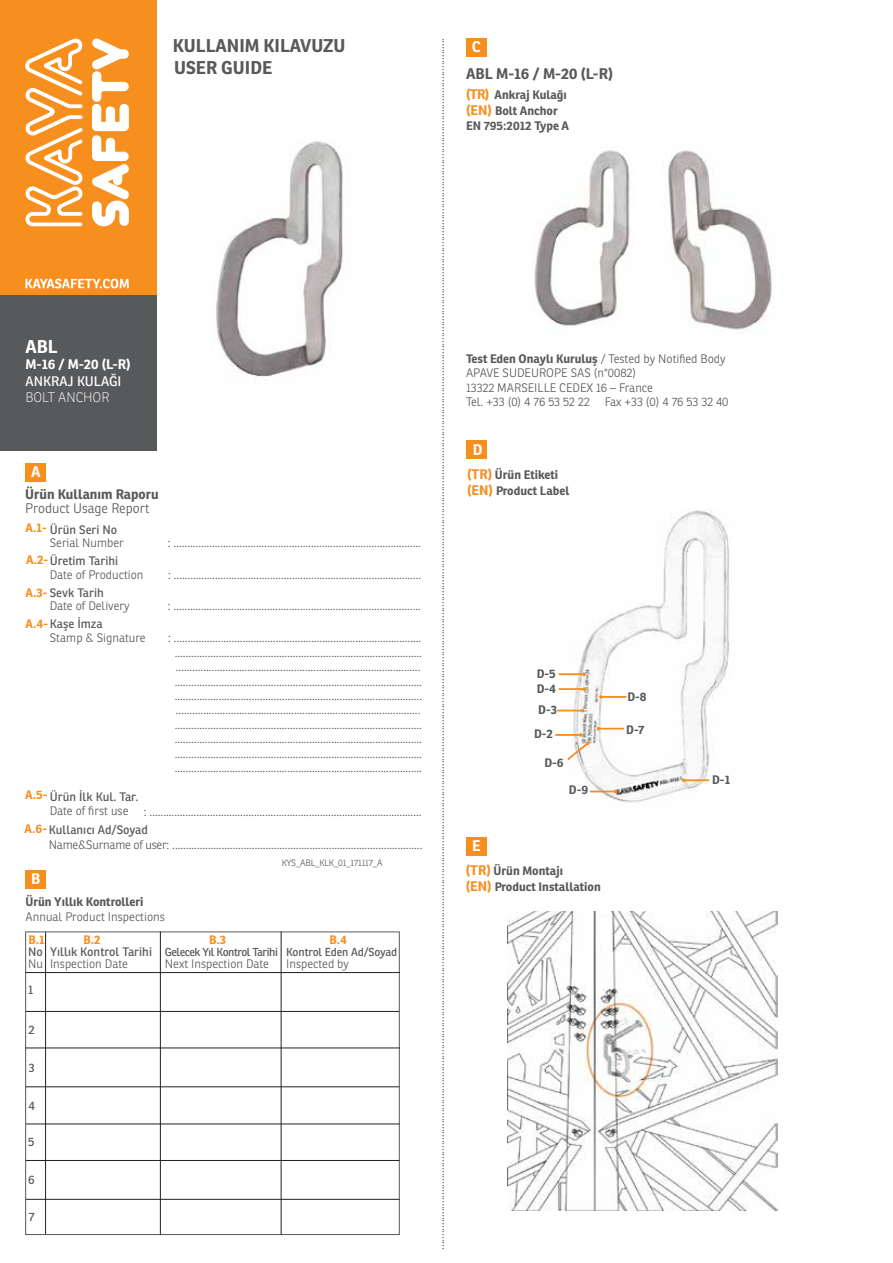
<style>
.page{position:relative;width:893px;height:1263px;background:#fff}
.page>*{position:absolute;margin:0;border:0;box-sizing:border-box;transform-origin:0 0}
.t1{font:700 18px/21.6px "Ronnia";color:#58595b}
.t2{font:700 18px "Ronnia";color:#fff}
.t3{font:700 15px "Ronnia";color:#58595b}
.t4{font:700 15px "Ronnia";color:#fff}
.t5{font:700 13.5px "Ronnia";color:#58595b}
.t6{font:300 13.5px "Ronnia";color:#58595b}
.t7{font:700 13.5px "Ronnia";color:#fff}
.t8{font:13.5px "Ronnia";color:#fff}
.t9{font:100 13.5px "Ronnia";color:#fff}
.t10{font:300 12px/14.4px "Ronnia";color:#58595b}
.t11{font:700 12px/16.2px "Ronnia";color:#58595b}
.t12{font:300 12px "Ronnia";letter-spacing:-.02em;color:#58595b}
.t13{font:12px "Ronnia";color:#58595b}
.t14{font:700 12px "Ronnia";color:#f78f1e}
.t15{font:11.25px "Ronnia";letter-spacing:-.04em;color:#58595b}
.t16{font:11.25px "Ronnia";letter-spacing:-.01em;color:#58595b}
.t17{font:300 9px "Ronnia";letter-spacing:-.02em;color:#58595b}
.s1{font-weight:700;color:#f78f1e}
.s2{font-weight:400}
.s3{font-size:13.5px;color:#f78f1e}
.s4{font-weight:700}
</style>
<div class="page">
<hr style="left:45px;top:932px;width:1px;height:303px;background:#231f20">
<div style="left:25px;top:931px;width:375px;height:304px;border:1px solid #58595b"></div>
<hr style="left:25px;top:972px;width:375px;height:1px;background:#231f20">
<hr style="left:26px;top:1011px;width:373px;height:1px;background:#231f20">
<hr style="left:25px;top:1048px;width:375px;height:1px;background:#231f20">
<hr style="left:26px;top:1086px;width:373px;height:1px;background:#231f20">
<hr style="left:26px;top:1124px;width:374px;height:1px;background:#231f20">
<hr style="left:26px;top:1160px;width:373px;height:1px;background:#231f20">
<hr style="left:26px;top:1199px;width:374px;height:1px;background:#231f20">
<hr style="left:160px;top:932px;width:1px;height:303px;background:#231f20">
<hr style="left:281px;top:932px;width:1px;height:303px;background:#231f20">
<div style="left:25px;top:463px;width:20px;height:18px;background:#f78f1e"></div>
<div style="left:25px;top:870px;width:20px;height:18px;background:#f78f1e"></div>
<div style="left:0;top:0;width:156px;height:308px;background:#f78f1e"></div>
<div style="left:0;top:295px;width:156px;height:156px;background:#58595b"></div>
<svg style="left:25px;top:39px;width:58px;height:187px"></svg>
<svg style="left:92px;top:39px;width:37px;height:187px"></svg>
<svg style="left:25px;top:279px;width:104px;height:9px"></svg>
<div style="left:466px;top:837px;width:20px;height:18px;background:#f78f1e"></div>
<img style="left:508px;top:911px;width:269px;height:299px">
<img style="left:216px;top:141px;width:127px;height:236px">
<div style="left:466px;top:39px;width:20px;height:18px;background:#f78f1e"></div>
<img style="left:534px;top:150px;width:96px;height:176px">
<img style="left:668px;top:150px;width:104px;height:184px">
<img style="left:567px;top:510px;width:163px;height:293px">
<div style="left:467px;top:441px;width:20px;height:18px;background:#f78f1e"></div>
<svg style="left:583px;top:687px;width:3px;height:4px"></svg>
<svg style="left:583px;top:672px;width:3px;height:4px"></svg>
<h1 class="t1" style="left:173px;top:35px;width:174px">KULLANIM KILAVUZU<br>USER GUIDE</h1>
<h1 class="t2" style="left:26px;top:335px;width:34px">ABL</h1>
<p class="t7" style="left:26px;top:356px;width:107px">M-16 / M-20 (L-R)</p>
<p class="t8" style="left:26px;top:372px;width:97px">ANKRAJ KULAĞI</p>
<p class="t9" style="left:26px;top:389px;width:85px">BOLT ANCHOR</p>
<p class="t4" style="left:31px;top:462px;width:11px">A</p>
<p class="t5" style="left:25px;top:485px;width:135px">Ürün Kullanım Raporu</p>
<p class="t6" style="left:25px;top:500px;width:126px">Product Usage Report</p>
<p class="t10" style="left:50px;top:522px;width:75px;line-height:13.5px;text-indent:-24px"><span class="s1">A.1-</span> <span class="s2">Ürün Seri No<br></span>Serial Number</p>
<p class="t10" style="left:50px;top:554px;width:95px;line-height:13.5px;text-indent:-24px"><span class="s1">A.2-</span><span class="s2">Üretim Tarihi<br></span>Date of Production</p>
<p class="t10" style="left:50px;top:585px;width:81px;line-height:13.5px;text-indent:-24px"><span class="s1">A.3-</span> <span class="s2">Sevk Tarih<br></span>Date of Delivery</p>
<p class="t10" style="left:50px;top:616px;width:97px;text-indent:-24px"><span class="s1">A.4-</span><span class="s2">Kaşe İmza<br></span>Stamp &amp; Signature</p>
<p class="t10" style="left:168px;top:535px;width:255px">: ..........................................................................................</p>
<p class="t10" style="left:168px;top:567px;width:255px">: ..........................................................................................</p>
<p class="t10" style="left:168px;top:598px;width:255px">: ..........................................................................................</p>
<p class="t10" style="left:168px;top:631px;width:255px;text-align:center">: .......................................................................................... .......................................................................................... ......................................................................................... .......................................................................................... .......................................................................................... ......................................................................................... .......................................................................................... .......................................................................................... .......................................................................................... ..........................................................................................</p>
<p class="t13" style="left:50px;top:789px;width:90px">Ürün İlk Kul. Tar.</p>
<p class="t10" style="left:50px;top:804px;width:80px">Date of first use</p>
<p class="t14" style="left:25px;top:787px;width:24px">A.5-</p>
<p class="t10" style="left:25px;top:803px;width:398px;line-height:18px;text-indent:119px">: ...................................................................................................<br><span class="s1">A.6-</span><span class="s2">Kullanıcı Ad/Soyad</span></p>
<p class="t12" style="left:49px;top:837px;width:375px">Name&amp;Surname of user: ...........................................................................................</p>
<p class="t17" style="left:282px;top:857px;width:102px">KYS_ABL_KLK_01_171117_A</p>
<p class="t11" style="left:26px;top:894px;width:119px">Ürün Yıllık Kontrolleri</p>
<p class="t10" style="left:26px;top:909px;width:141px">Annual Product Inspections</p>
<p class="t4" style="left:31px;top:869px;width:11px">B</p>
<p class="t14" style="left:28px;top:932px;width:18px">B.1</p>
<p class="t14" style="left:83px;top:932px;width:19px">B.2</p>
<p class="t14" style="left:209px;top:932px;width:19px">B.3</p>
<p class="t14" style="left:329px;top:932px;width:19px">B.4</p>
<p class="t13" style="left:50px;top:944px;width:104px">Yıllık Kontrol Tarihi</p>
<p class="t10" style="left:50px;top:957px;width:79px">Inspection Date</p>
<p class="t13" style="left:28px;top:944px;width:16px">No</p>
<p class="t10" style="left:28px;top:957px;width:16px">Nu</p>
<p class="t13" style="left:28px;top:982px;width:7px">1</p>
<p class="t13" style="left:28px;top:1023px;width:8px">2</p>
<p class="t13" style="left:29px;top:1060px;width:8px">3</p>
<p class="t13" style="left:28px;top:1098px;width:8px">4</p>
<p class="t13" style="left:28px;top:1135px;width:8px">5</p>
<p class="t13" style="left:28px;top:1172px;width:8px">6</p>
<p class="t13" style="left:29px;top:1210px;width:7px">7</p>
<p class="t15" style="left:165px;top:945px;width:115px">Gelecek Yıl Kontrol Tarihi</p>
<p class="t10" style="left:165px;top:957px;width:106px">Next Inspection Date</p>
<p class="t16" style="left:286px;top:944px;width:112px">Kontrol Eden Ad/Soyad</p>
<p class="t10" style="left:286px;top:956px;width:64px">Inspected by</p>
<p class="t10" style="left:432px;top:1250px;width:1213px;rotate:-90deg">.........................................................................................................................................................................................................................................................................................................................................................................................................................................................</p>
<p class="t4" style="left:472px;top:38px;width:11px">C</p>
<p class="t3" style="left:466px;top:64px;width:149px">ABL M-16 / M-20 (L-R)</p>
<p class="t11" style="left:466px;top:87px;width:102px"><span class="s3">(TR)</span> Ankraj Kulağı <span class="s3">(EN)</span> Bolt Anchor</p>
<p class="t11" style="left:466px;top:117px;width:105px">EN 795:2012 Type A</p>
<p class="t10" style="left:466px;top:352px;width:261px"><span class="s4">Test Eden Onaylı Kuruluş</span> / Tested by Notified Body APAVE SUDEUROPE SAS (n°0082)<br>13322 MARSEILLE CEDEX 16 – France<br>Tel. +33 (0) 4 76 53 52 22</p>
<p class="t12" style="left:605px;top:395px;width:125px">Fax +33 (0) 4 76 53 32 40</p>
<p class="t4" style="left:473px;top:440px;width:11px">D</p>
<p class="t11" style="left:467px;top:466px;width:104px"><span class="s3">(TR)</span> Ürün Etiketi <span class="s3">(EN)</span> Product Label</p>
<p class="t11" style="left:537px;top:665px;width:21px">D-5</p>
<p class="t11" style="left:537px;top:680px;width:21px">D-4</p>
<p class="t11" style="left:538px;top:702px;width:20px">D-3</p>
<p class="t11" style="left:534px;top:725px;width:21px">D-2</p>
<p class="t11" style="left:544px;top:754px;width:21px">D-6</p>
<p class="t4" style="left:472px;top:836px;width:10px">E</p>
<p class="t11" style="left:569px;top:782px;width:21px">D-9</p>
<p class="t11" style="left:466px;top:863px;width:137px"><span class="s3">(TR)</span> Ürün Montajı<br><span class="s3">(EN)</span> Product Installation</p>
<p class="t11" style="left:627px;top:688px;width:21px">D-8</p>
<p class="t11" style="left:626px;top:722px;width:20px">D-7</p>
<p class="t11" style="left:712px;top:772px;width:20px">D-1</p>
</div>
